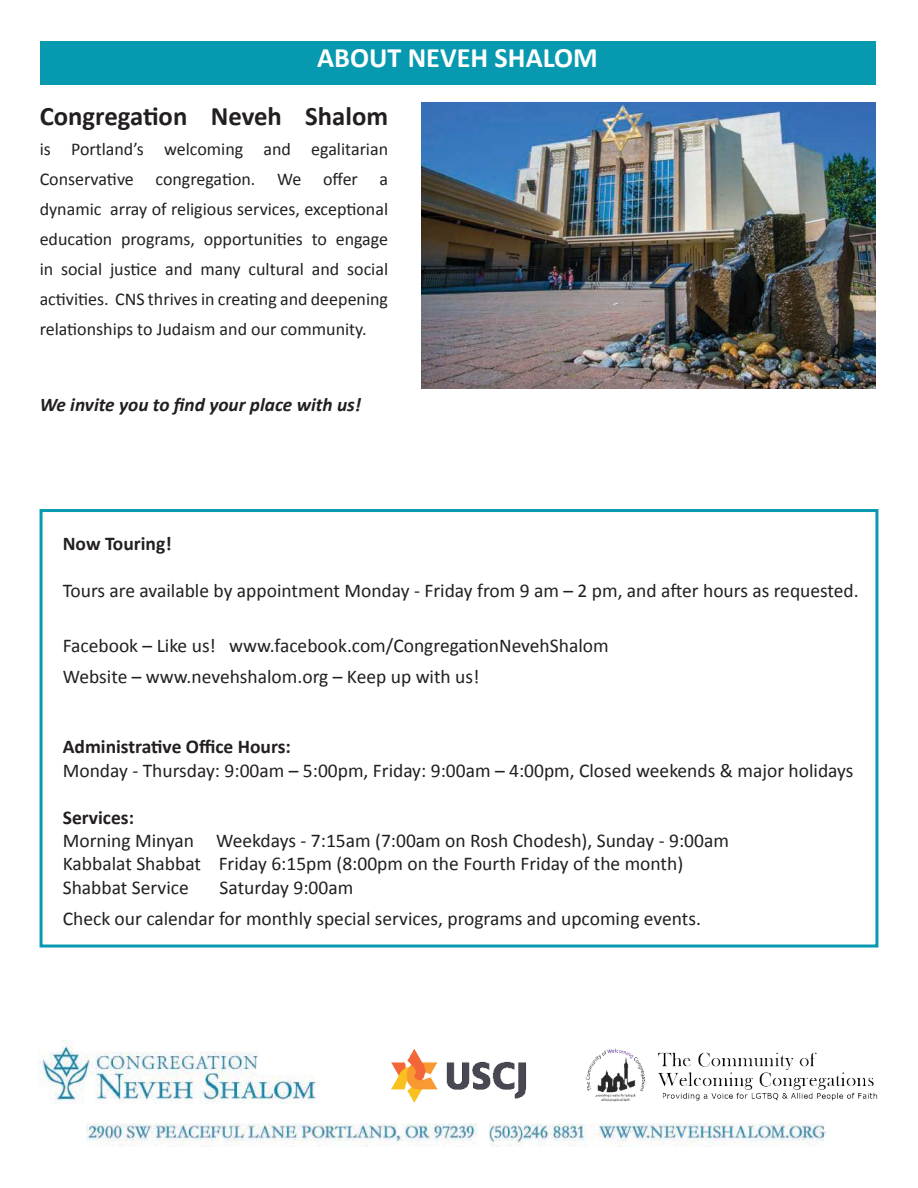
<style>
.page{position:relative;width:918px;height:1188px;background:#fff}
.page>*{position:absolute;margin:0;border:0;box-sizing:border-box;transform-origin:0 0}
.t1{font:700 28.2px "Calibri";color:#fff}
.t2{font:700 26.7px "Calibri";color:#231f20}
.t3{font:19.5px/23.4px "Calibri";color:#231f20}
.t4{font:700 19.5px "Calibri";color:#231f20}
.t5{font:italic 700 19.35px "Calibri";color:#231f20}
.t6{font:18px/30px "Calibri";color:#231f20;text-align:justify}
</style>
<div class="page">
<div style="left:40px;top:509px;width:838px;height:439px;border:3px solid #0699af"></div>
<img style="left:421px;top:102px;width:454px;height:287px">
<div style="left:40px;top:41px;width:835px;height:44px;background:#0699af"></div>
<img style="left:87px;top:1123px;width:739px;height:24px">
<img style="left:585px;top:1048px;width:293px;height:54px">
<img style="left:391px;top:1049px;width:136px;height:54px">
<img style="left:38px;top:1041px;width:281px;height:62px">
<h1 class="t1" style="left:317px;top:40px;width:282px">ABOUT NEVEH SHALOM</h1>
<h2 class="t2" style="left:40px;top:99px;width:350px">Congregation Neveh Shalom</h2>
<p class="t6" style="left:40px;top:134px;width:350px">is Portland’s welcoming and egalitarian Conservative congregation. We offer a dynamic array of religious services, exceptional education programs, opportunities to engage in social justice and many cultural and social activities. CNS thrives in creating and deepening relationships to Judaism and our community.</p>
<p class="t5" style="left:40px;top:392px;width:323px">We invite you to find your place with us!</p>
<p class="t4" style="left:63px;top:531px;width:110px">Now Touring!</p>
<p class="t3" style="left:63px;top:579px;width:798px">Tours are available by appointment Monday - Friday from 9 am – 2 pm, and after hours as requested.</p>
<p class="t3" style="left:63px;top:630px;width:547px;line-height:31.5px">Facebook – Like us! www.facebook.com/CongregationNevehShalom<br>Website – www.nevehshalom.org – Keep up with us!</p>
<p class="t4" style="left:63px;top:735px;width:230px">Administrative Office Hours:</p>
<p class="t3" style="left:63px;top:759px;width:792px">Monday - Thursday: 9:00am – 5:00pm, Friday: 9:00am – 4:00pm, Closed weekends &amp; major holidays</p>
<p class="t4" style="left:63px;top:805px;width:73px">Services:</p>
<p class="t3" style="left:63px;top:829px;width:668px">Morning Minyan Weekdays - 7:15am (7:00am on Rosh Chodesh), Sunday - 9:00am<br>Kabbalat Shabbat Friday 6:15pm (8:00pm on the Fourth Friday of the month)<br>Shabbat Service</p>
<p class="t3" style="left:63px;top:872px;width:640px;line-height:30.9px;text-indent:157px">Saturday 9:00am<br>Check our calendar for monthly special services, programs and upcoming events.</p>
</div>
